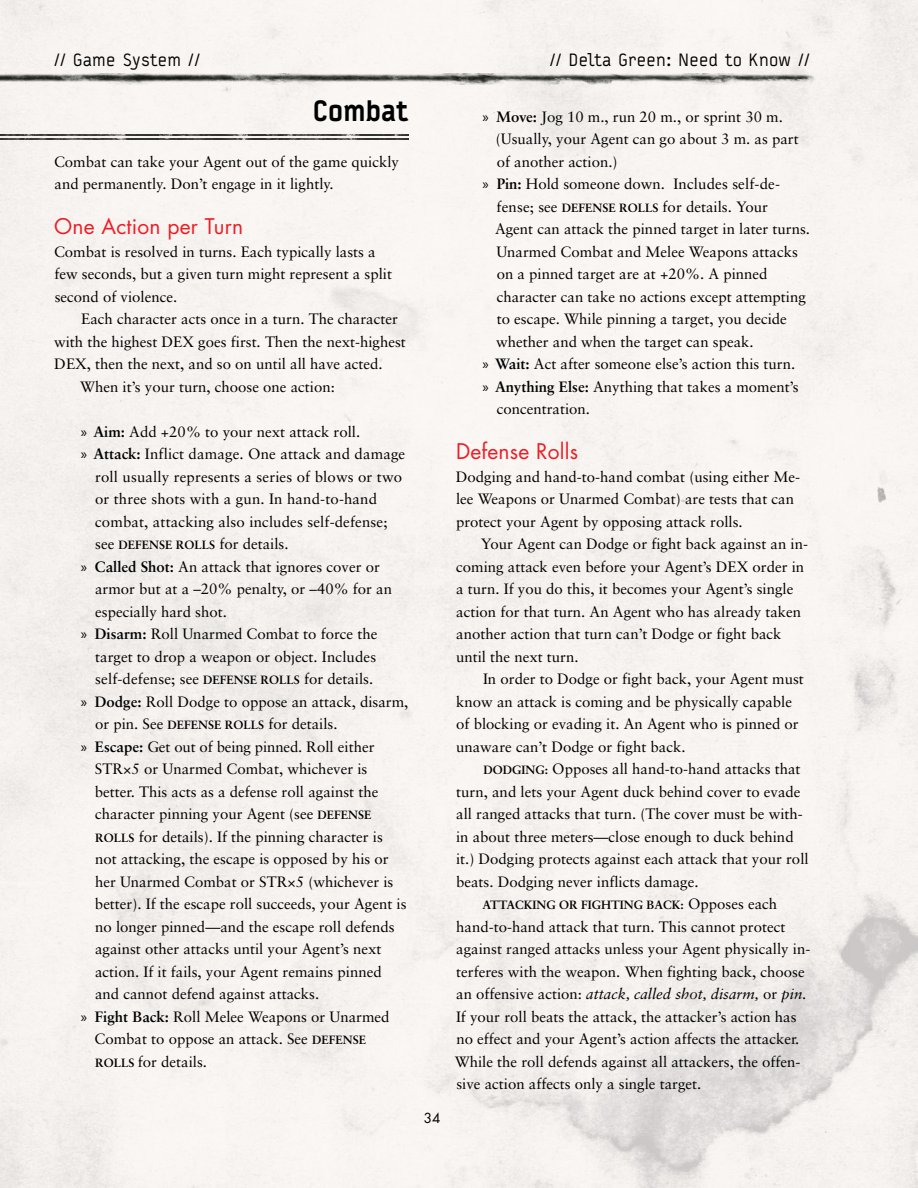
<style>
.page{position:relative;width:918px;height:1188px;background:#fff}
.page>*{position:absolute;margin:0;border:0;box-sizing:border-box;transform-origin:0 0}
.t1{font:900 28.5px "Typestar";letter-spacing:-.015em;color:#000}
.t2{font:21px "Futura Std";letter-spacing:.01em;color:#ed1d24}
.t3{font:18px "Typestar";letter-spacing:.005em;color:#000}
.t4{font:15px/22.5px "Sabon";color:#000}
.t5{font:15px "Sabon Italic Os F";color:#000}
.t6{font:13.5px "Futura Std";color:#000}
.t7{font:700 12px "Sabon";color:#000}
.s1{font-family:"Myriad Pro"}
.s2{font-family:"Sabon Bold Os F"}
.s3{font-weight:700;font-size:12px}
.s4{font-weight:400;font-size:15px}
.s5{font-family:"Sabon"}
</style>
<div class="page">
<img style="left:0;top:0;width:918px;height:1188px">
<img style="left:0;top:74px;width:818px;height:10px">
<img style="left:0;top:131px;width:408px;height:11px">
<p class="t3" style="left:54px;top:50px;width:148px">// Game System //</p>
<p class="t3" style="left:550px;top:50px;width:262px">// Delta Green: Need to Know //</p>
<h1 class="t1" style="left:313px;top:93px;width:97px">Combat</h1>
<p class="t4" style="left:54px;top:150px;width:346px">Combat can take your Agent out of the game quickly and permanently. Don’t engage in it lightly.</p>
<h2 class="t2" style="left:54px;top:213px;width:191px">One Action per Turn</h2>
<p class="t4" style="left:54px;top:240px;width:339px">Combat is resolved in turns. Each typically lasts a few seconds, but a given turn might represent a split second of violence.</p>
<p class="t4" style="left:81px;top:307px;width:318px">Each character acts once in a turn. The character</p>
<p class="t4" style="left:54px;top:330px;width:353px">with the highest DEX goes first. Then the next-highest</p>
<p class="t4" style="left:54px;top:352px;width:330px">DEX, then the next, and so on until all have acted.</p>
<p class="t4" style="left:80px;top:375px;width:256px">When it’s your turn, choose one action:</p>
<p class="t4" style="left:81px;top:420px;width:281px"><span class="s1">»</span> <span class="s2">Aim:</span> Add +20% to your next attack roll.</p>
<p class="t4" style="left:81px;top:442px;width:326px"><span class="s1">»</span> <span class="s2">Attack:</span> Inflict damage. One attack and damage</p>
<p class="t4" style="left:95px;top:465px;width:309px">roll usually represents a series of blows or two</p>
<p class="t4" style="left:95px;top:487px;width:284px">or three shots with a gun. In hand-to-hand</p>
<p class="t4" style="left:95px;top:510px;width:294px">combat, attacking also includes self-defense;</p>
<p class="t4" style="left:95px;top:532px;width:195px">see <span class="s3">DEFENSE ROLLS</span> for details.</p>
<p class="t4" style="left:81px;top:555px;width:300px"><span class="s1">»</span> <span class="s2">Called Shot:</span> An attack that ignores cover or</p>
<p class="t4" style="left:95px;top:577px;width:299px">armor but at a –20% penalty, or –40% for an</p>
<p class="t4" style="left:95px;top:600px;width:133px">especially hard shot.</p>
<p class="t4" style="left:81px;top:622px;width:298px"><span class="s1">»</span> <span class="s2">Disarm:</span> Roll Unarmed Combat to force the</p>
<p class="t4" style="left:95px;top:645px;width:283px">target to drop a weapon or object. Includes</p>
<p class="t4" style="left:95px;top:667px;width:279px">self-defense; see <span class="s3">DEFENSE ROLLS</span> for details.</p>
<p class="t4" style="left:81px;top:690px;width:329px"><span class="s1">»</span> <span class="s2">Dodge:</span> Roll Dodge to oppose an attack, disarm,</p>
<p class="t4" style="left:95px;top:712px;width:244px">or pin. See <span class="s3">DEFENSE ROLLS</span> for details.</p>
<p class="t4" style="left:81px;top:735px;width:295px"><span class="s1">»</span> <span class="s2">Escape:</span> Get out of being pinned. Roll either</p>
<p class="t4" style="left:95px;top:757px;width:274px">STR×5 or Unarmed Combat, whichever is</p>
<p class="t4" style="left:95px;top:780px;width:285px">better. This acts as a defense roll against the</p>
<p class="t4" style="left:95px;top:802px;width:278px">character pinning your Agent (see <span class="s3">DEFENSE</span></p>
<p class="t4" style="left:95px;top:825px;width:289px"><span class="s3">ROLLS</span> for details). If the pinning character is</p>
<p class="t4" style="left:95px;top:847px;width:295px">not attacking, the escape is opposed by his or</p>
<p class="t4" style="left:95px;top:870px;width:300px">her Unarmed Combat or STR×5 (whichever is</p>
<p class="t4" style="left:95px;top:892px;width:313px">better). If the escape roll succeeds, your Agent is</p>
<p class="t4" style="left:95px;top:915px;width:301px">no longer pinned—and the escape roll defends</p>
<p class="t4" style="left:95px;top:937px;width:288px">against other attacks until your Agent’s next</p>
<p class="t4" style="left:95px;top:960px;width:288px">action. If it fails, your Agent remains pinned</p>
<p class="t4" style="left:95px;top:982px;width:226px">and cannot defend against attacks.</p>
<p class="t4" style="left:81px;top:1005px;width:310px"><span class="s1">»</span> <span class="s2">Fight Back:</span> Roll Melee Weapons or Unarmed</p>
<p class="t4" style="left:95px;top:1027px;width:273px">Combat to oppose an attack. See <span class="s3">DEFENSE</span></p>
<p class="t4" style="left:95px;top:1050px;width:113px"><span class="s3">ROLLS</span> for details.</p>
<p class="t4" style="left:483px;top:105px;width:302px"><span class="s1">»</span> <span class="s2">Move:</span> Jog 10 m., run 20 m., or sprint 30 m.</p>
<p class="t4" style="left:496px;top:127px;width:304px">(Usually, your Agent can go about 3 m. as part</p>
<p class="t4" style="left:497px;top:150px;width:122px">of another action.)</p>
<p class="t4" style="left:483px;top:172px;width:299px"><span class="s1">»</span> <span class="s2">Pin:</span> Hold someone down. Includes self-de-</p>
<p class="t4" style="left:497px;top:195px;width:273px">fense; see <span class="s3">DEFENSE ROLLS</span> for details. Your</p>
<p class="t4" style="left:495px;top:217px;width:317px">Agent can attack the pinned target in later turns.</p>
<p class="t4" style="left:496px;top:240px;width:303px">Unarmed Combat and Melee Weapons attacks</p>
<p class="t4" style="left:497px;top:262px;width:272px">on a pinned target are at +20%. A pinned</p>
<p class="t4" style="left:497px;top:285px;width:311px">character can take no actions except attempting</p>
<p class="t4" style="left:497px;top:307px;width:292px">to escape. While pinning a target, you decide</p>
<p class="t4" style="left:496px;top:330px;width:259px">whether and when the target can speak.</p>
<p class="t4" style="left:483px;top:352px;width:314px"><span class="s1">»</span> <span class="s2">Wait:</span> Act after someone else’s action this turn.</p>
<p class="t4" style="left:483px;top:375px;width:318px"><span class="s1">»</span> <span class="s2">Anything Else:</span> Anything that takes a moment’s</p>
<p class="t4" style="left:497px;top:397px;width:95px">concentration.</p>
<h2 class="t2" style="left:456px;top:438px;width:124px">Defense Rolls</h2>
<p class="t4" style="left:456px;top:465px;width:346px">Dodging and hand-to-hand combat (using either Me&shy;lee Weapons or Unarmed Combat) are tests that can protect your Agent by opposing attack rolls.</p>
<p class="t4" style="left:456px;top:532px;width:353px;text-indent:25px">Your Agent can Dodge or fight back against an in&shy;coming attack even before your Agent’s DEX order in a turn. If you do this, it becomes your Agent’s single action for that turn. An Agent who has already taken another action that turn can’t Dodge or fight back until the next turn.</p>
<p class="t4" style="left:456px;top:667px;width:349px;text-indent:27px">In order to Dodge or fight back, your Agent must know an attack is coming and be physically capable of blocking or evading it. An Agent who is pinned or unaware can’t Dodge or fight back.</p>
<p class="t4" style="left:456px;top:757px;width:354px;text-indent:27px"><span class="s3">DODGING:</span> Opposes all hand-to-hand attacks that turn, and lets your Agent duck behind cover to evade all ranged attacks that turn. (The cover must be with&shy;in about three meters—close enough to duck behind it.) Dodging protects against each attack that your roll beats. Dodging never inflicts damage.</p>
<p class="t7" style="left:482px;top:897px;width:296px">ATTACKING OR FIGHTING BACK: <span class="s4">Opposes each</span></p>
<p class="t4" style="left:456px;top:915px;width:356px">hand-to-hand attack that turn. This cannot protect against ranged attacks unless your Agent physically in&shy;terferes with the weapon. When fighting back, choose</p>
<p class="t5" style="left:456px;top:985px;width:352px"><span class="s5">an offensive action:</span> attack, called shot, disarm, <span class="s5">or</span> pin.</p>
<p class="t4" style="left:455px;top:1005px;width:347px">If your roll beats the attack, the attacker’s action has no effect and your Agent’s action affects the attacker.<br>While the roll defends against all attackers, the offen&shy;sive action affects only a single target.</p>
<p class="t6" style="left:424px;top:1109px;width:18px">34</p>
</div>
